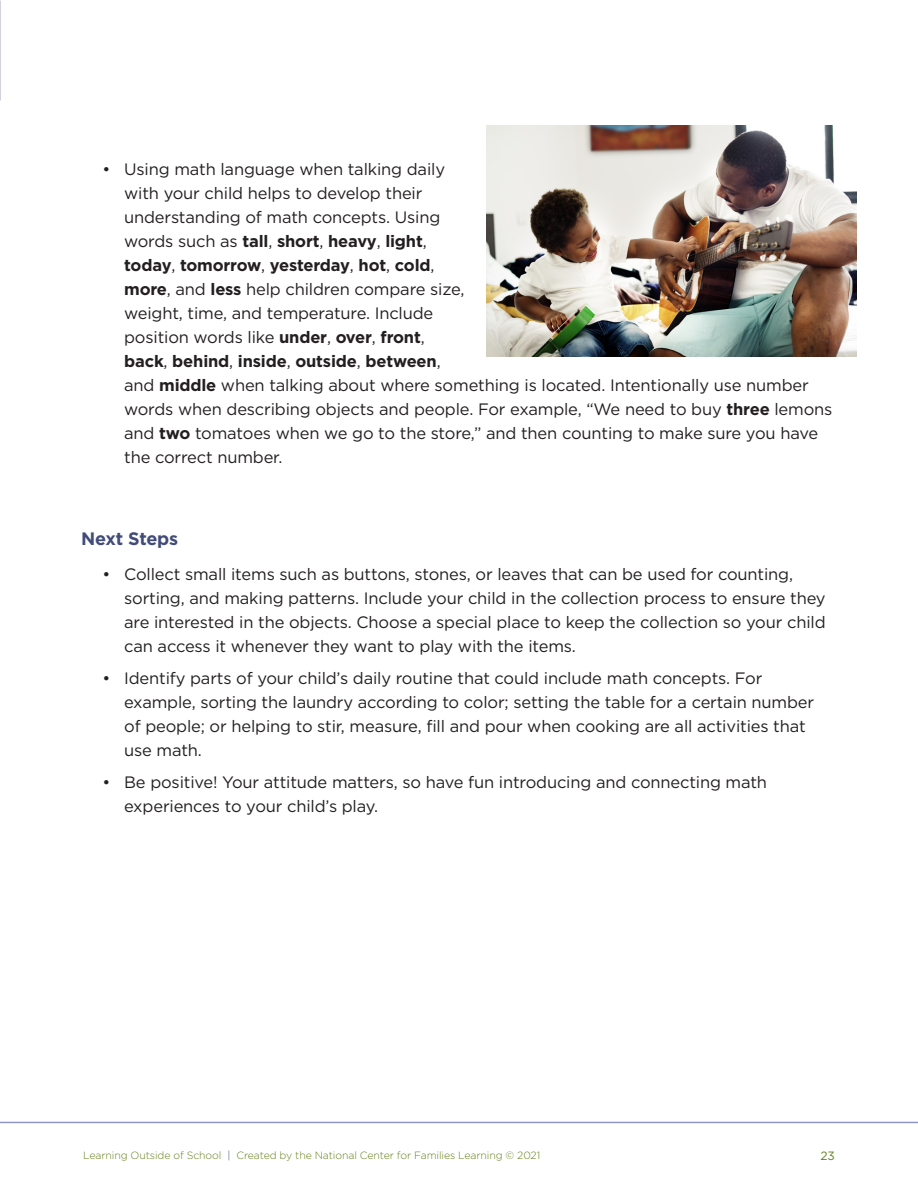
<style>
.page{position:relative;width:918px;height:1188px;background:#fff}
.page>*{position:absolute;margin:0;border:0;box-sizing:border-box;transform-origin:0 0}
.Subhead{font:700 18px "Gotham";letter-spacing:-.01em;color:#424c7a}
.t1{font:16.5px/24px "Gotham";letter-spacing:-.01em;color:#231f20}
.t2{font:12px "Gotham";color:#64811c}
.t3{font:300 10.5px "Gotham";letter-spacing:-.01em;color:#64811c}
.s1{font-weight:700}
.s2{color:#424c7a}
</style>
<div class="page">
<hr style="left:0;top:1122px;width:918px;height:1px;background:#9196c9">
<img style="left:487px;top:125px;width:369px;height:231px">
<hr style="left:0;top:0;width:1px;height:101px;background:#d0d2de">
<p class="t1" style="left:124px;top:157px;width:710px;text-indent:-22px">• Using math language when talking daily<br>with your child helps to develop their<br>understanding of math concepts. Using<br>words such as <span class="s1">tall</span>, <span class="s1">short</span>, <span class="s1">heavy</span>, <span class="s1">light</span>,<br><span class="s1">today</span>, <span class="s1">tomorrow</span>, <span class="s1">yesterday</span>, <span class="s1">hot</span>, <span class="s1">cold</span>,<br><span class="s1">more</span>, and <span class="s1">less</span> help children compare size,<br>weight, time, and temperature. Include<br>position words like <span class="s1">under</span>, <span class="s1">over</span>, <span class="s1">front</span>,<br><span class="s1">back</span>, <span class="s1">behind</span>, <span class="s1">inside</span>, <span class="s1">outside</span>, <span class="s1">between</span>,<br>and <span class="s1">middle</span> when talking about where something is located. Intentionally use number words when describing objects and people. For example, “We need to buy <span class="s1">three</span> lemons and <span class="s1">two</span> tomatoes when we go to the store,” and then counting to make sure you have the correct number.</p>
<p class="Subhead" style="left:81px;top:527px;width:99px">Next Steps</p>
<p class="t1" style="left:124px;top:562px;width:703px;text-indent:-22px">• Collect small items such as buttons, stones, or leaves that can be used for counting, sorting, and making patterns. Include your child in the collection process to ensure they are interested in the objects. Choose a special place to keep the collection so your child can access it whenever they want to play with the items.</p>
<p class="t1" style="left:124px;top:666px;width:692px;text-indent:-22px">• Identify parts of your child’s daily routine that could include math concepts. For example, sorting the laundry according to color; setting the table for a certain number of people; or helping to stir, measure, fill and pour when cooking are all activities that use math.</p>
<p class="t1" style="left:124px;top:770px;width:644px;text-indent:-22px">• Be positive! Your attitude matters, so have fun introducing and connecting math experiences to your child’s play.</p>
<p class="t3" style="left:83px;top:1148px;width:458px">Learning Outside of School <span class="s2">|</span> Created by the National Center for Families Learning © 2021</p>
<p class="t2" style="left:820px;top:1148px;width:16px">23</p>
</div>
